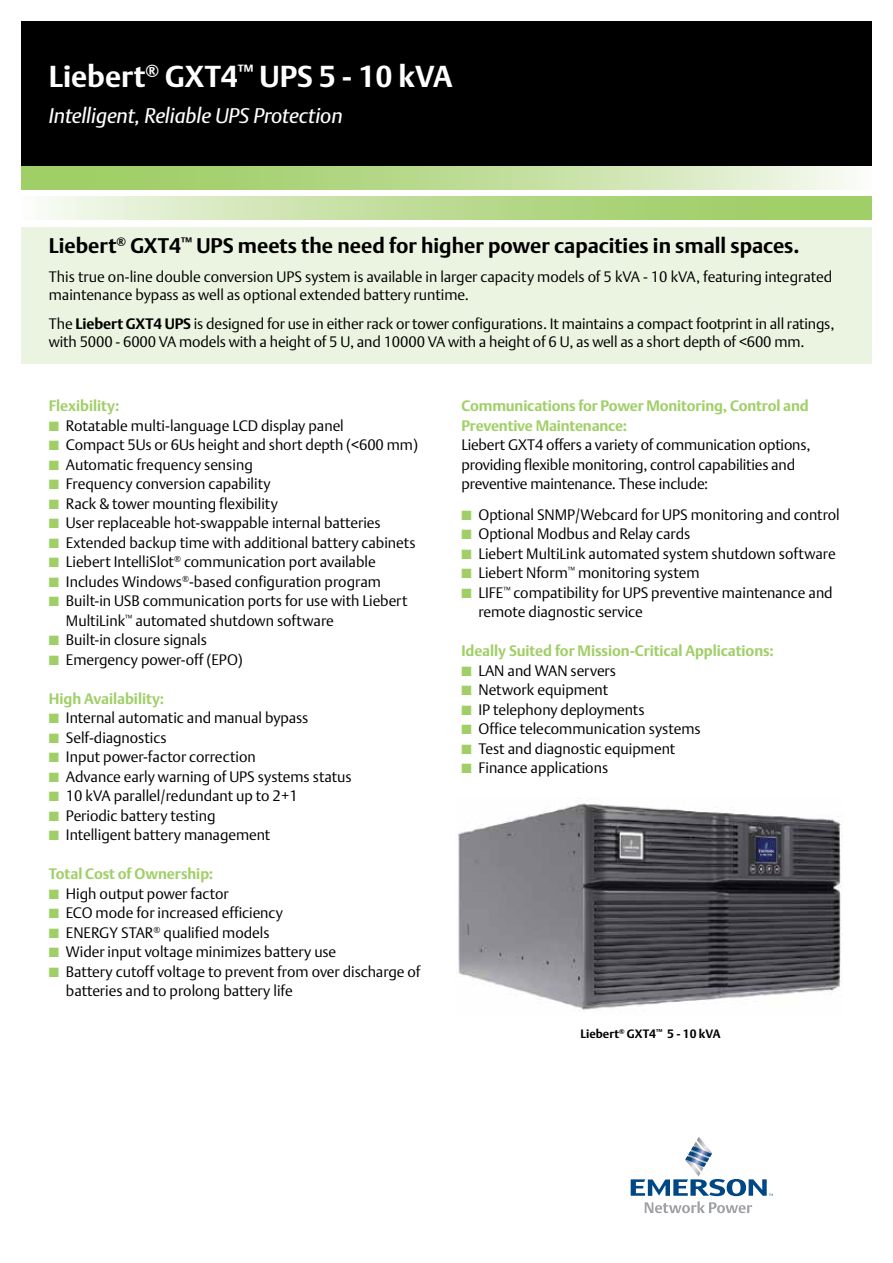
<style>
.page{position:relative;width:893px;height:1263px;background:#fff}
.page>*{position:absolute;margin:0;border:0;box-sizing:border-box;transform-origin:0 0}
.t1{font:700 30px "DTL Argo T";color:#fff}
.t2{font:700 21px "DTL Argo T";color:#000}
.t3{font:italic 21px "DTL Argo T";letter-spacing:-.005em;color:#fff}
.t4{font:300 15px/19.5px "DTL Argo T";color:#000}
.t5{font:700 15px/19.5px "DTL Argo T";letter-spacing:-.005em;color:#a0cf67}
.t6{font:700 12px "DTL Argo T";color:#000}
.s1{font-weight:700}
</style>
<div class="page">
<div style="left:21px;top:227px;width:851px;height:137px;background:#ebf4e0"></div>
<svg style="left:42px;top:196px;width:830px;height:24px;background:#bfdd99"></svg>
<svg style="left:21px;top:166px;width:831px;height:23px;background:#bfdd99"></svg>
<div style="left:21px;top:21px;width:851px;height:145px;background:#000"></div>
<svg style="left:631px;top:1137px;width:142px;height:76px"></svg>
<img style="left:457px;top:803px;width:386px;height:207px">
<h1 class="t1" style="left:49px;top:59px;width:405px">Liebert<sup>®</sup> GXT4<sup>™</sup> UPS 5 - 10 kVA</h1>
<h2 class="t3" style="left:49px;top:103px;width:295px">Intelligent, Reliable UPS Protection</h2>
<h2 class="t2" style="left:49px;top:233px;width:752px">Liebert<sup>®</sup> GXT4<sup>™</sup> UPS meets the need for higher power capacities in small spaces.</h2>
<p class="t4" style="left:49px;top:268px;width:785px;line-height:18px">This true on-line double conversion UPS system is available in larger capacity models of 5 kVA - 10 kVA, featuring integrated maintenance bypass as well as optional extended battery runtime.</p>
<p class="t4" style="left:49px;top:315px;width:787px;line-height:18px">The <span class="s1">Liebert GXT4 UPS</span> is designed for use in either rack or tower configurations. It maintains a compact footprint in all ratings, with 5000 - 6000 VA models with a height of 5 U, and 10000 VA with a height of 6 U, as well as a short depth of &lt;600 mm.</p>
<p class="t5" style="left:49px;top:396px;width:72px">Flexibility:</p>
<p class="t4" style="left:66px;top:416px;width:354px">Rotatable multi-language LCD display panel<br>Compact 5Us or 6Us height and short depth (&lt;600 mm)<br>Automatic frequency sensing<br>Frequency conversion capability<br>Rack &amp; tower mounting flexibility<br>User replaceable hot-swappable internal batteries Extended backup time with additional battery cabinets Liebert IntelliSlot<sup>®</sup> communication port available Includes Windows<sup>®</sup>-based configuration program Built-in USB communication ports for use with Liebert MultiLink<sup>™</sup> automated shutdown software<br>Built-in closure signals<br>Emergency power-off (EPO)</p>
<p class="t5" style="left:49px;top:689px;width:117px">High Availability:</p>
<p class="t4" style="left:66px;top:708px;width:287px">Internal automatic and manual bypass<br>Self-diagnostics<br>Input power-factor correction<br>Advance early warning of UPS systems status<br>10 kVA parallel/redundant up to 2+1<br>Periodic battery testing<br>Intelligent battery management</p>
<p class="t5" style="left:49px;top:864px;width:166px">Total Cost of Ownership:</p>
<p class="t4" style="left:66px;top:884px;width:356px">High output power factor<br>ECO mode for increased efficiency<br>ENERGY STAR<sup>®</sup> qualified models<br>Wider input voltage minimizes battery use<br>Battery cutoff voltage to prevent from over discharge of batteries and to prolong battery life</p>
<p class="t5" style="left:461px;top:396px;width:349px">Communications for Power Monitoring, Control and<br>Preventive Maintenance:</p>
<p class="t4" style="left:461px;top:435px;width:351px">Liebert GXT4 offers a variety of communication options, providing flexible monitoring, control capabilities and preventive maintenance. These include:</p>
<p class="t4" style="left:478px;top:504px;width:363px">Optional SNMP/Webcard for UPS monitoring and control Optional Modbus and Relay cards<br>Liebert MultiLink automated system shutdown software Liebert Nform<sup>™</sup> monitoring system<br>LIFE<sup>™</sup> compatibility for UPS preventive maintenance and remote diagnostic service</p>
<p class="t5" style="left:461px;top:641px;width:314px">Ideally Suited for Mission-Critical Applications:</p>
<p class="t4" style="left:478px;top:660px;width:224px">LAN and WAN servers<br>Network equipment<br>IP telephony deployments<br>Office telecommunication systems<br>Test and diagnostic equipment<br>Finance applications</p>
<p class="t6" style="left:580px;top:1027px;width:142px">Liebert<sup>®</sup> GXT4<sup>™</sup> 5 - 10 kVA</p>
</div>
